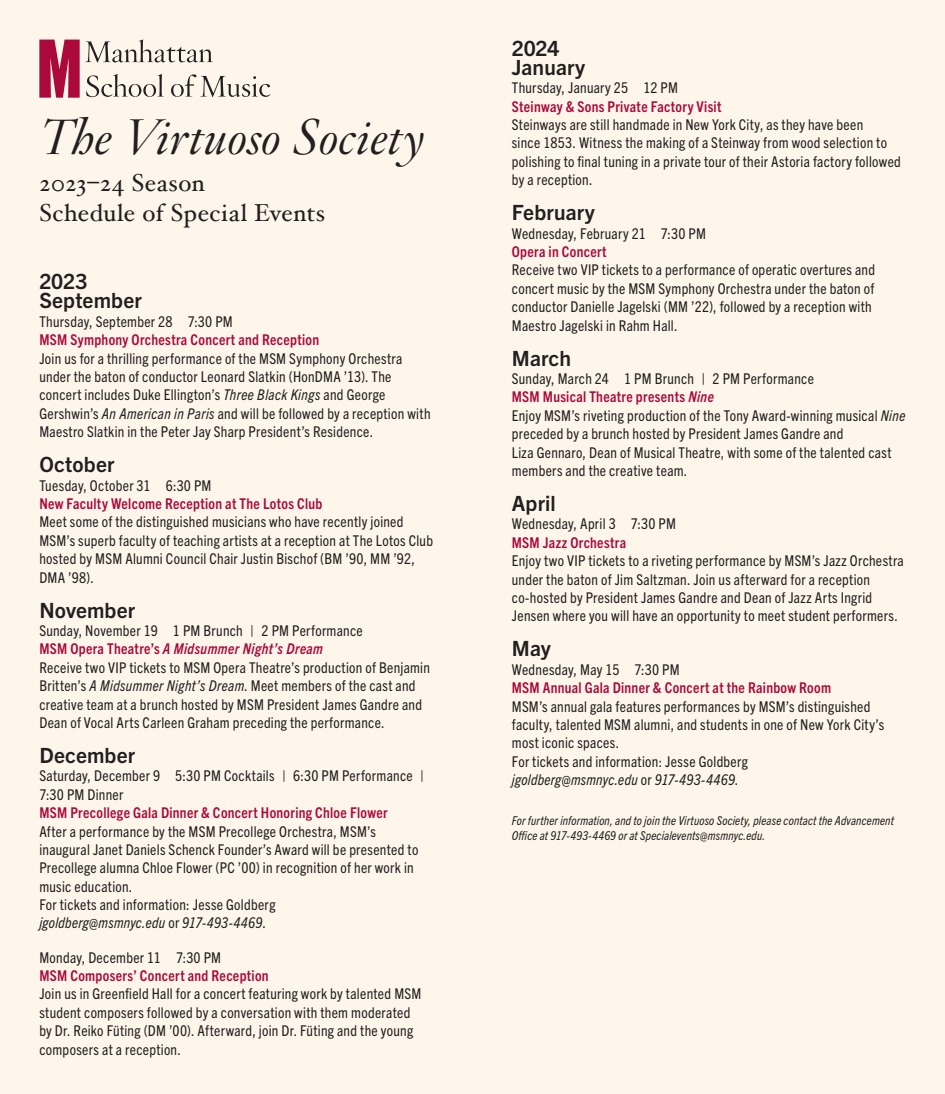
<style>
.page{position:relative;width:945px;height:1094px;background:#fff}
.page>*{position:absolute;margin:0;border:0;box-sizing:border-box;transform-origin:0 0}
.t1{font:italic 300 49px "Hoefler Titling";letter-spacing:.01em;color:#231f20}
.t2{font:24.5px "Hoefler Text";letter-spacing:.015em;color:#231f20}
.Names{font:700 21px "Trade Gothic Next LT Pro";letter-spacing:.005em;color:#231f20}
.Names-2{font:condensed 14.88px/18.4px "Trade Gothic Next LT Pro";letter-spacing:.02em;color:#231f20}
.Names-3{font:700 condensed 14.88px "Trade Gothic Next LT Pro";letter-spacing:.02em;color:#ab093c}
.Names-4{font:italic 700 condensed 14.88px "Trade Gothic Next LT Pro";letter-spacing:.03em;color:#ab093c}
.Names-5{font:italic condensed 12.25px/15.8px "Trade Gothic Next LT Pro";letter-spacing:.015em;color:#231f20}
.s1{font-style:italic}
.s2{font-style:normal}
</style>
<div class="page">
<div style="left:0;top:0;width:945px;height:1093px;background:#fef6ea"></div>
<svg style="left:39px;top:39px;width:231px;height:59px"></svg>
<p class="t1" style="left:39px;top:108px;width:387px">The Virtuoso Society</p>
<p class="t2" style="left:39px;top:168px;width:167px">2023–24 Season</p>
<p class="t2" style="left:39px;top:198px;width:287px">Schedule of Special Events</p>
<p class="Names" style="left:39px;top:267px;width:50px">2023</p>
<p class="Names" style="left:39px;top:286px;width:104px">September</p>
<p class="Names-2" style="left:39px;top:311px;width:195px">Thursday, September 28 7:30 PM</p>
<p class="Names-3" style="left:39px;top:329px;width:281px">MSM Symphony Orchestra Concert and Reception</p>
<p class="Names-2" style="left:39px;top:348px;width:393px">Join us for a thrilling performance of the MSM Symphony Orchestra under the baton of conductor Leonard Slatkin (HonDMA ’13). The concert includes Duke Ellington’s <span class="s1">Three Black Kings</span> and George Gershwin’s <span class="s1">An American in Paris</span> and will be followed by a reception with Maestro Slatkin in the Peter Jay Sharp President’s Residence.</p>
<p class="Names" style="left:39px;top:450px;width:77px">October</p>
<p class="Names-2" style="left:39px;top:475px;width:174px">Tuesday, October 31 6:30 PM</p>
<p class="Names-3" style="left:39px;top:493px;width:284px">New Faculty Welcome Reception at The Lotos Club</p>
<p class="Names-2" style="left:39px;top:511px;width:395px">Meet some of the distinguished musicians who have recently joined MSM’s superb faculty of teaching artists at a reception at The Lotos Club hosted by MSM Alumni Council Chair Justin Bischof (BM ’90, MM ’92, DMA ’98).</p>
<p class="Names" style="left:39px;top:595px;width:97px">November</p>
<p class="Names-2" style="left:39px;top:620px;width:325px">Sunday, November 19 1 PM Brunch | 2 PM Performance</p>
<p class="Names-4" style="left:39px;top:638px;width:285px"><span class="s2">MSM Opera Theatre’s</span> A Midsummer Night’s Dream</p>
<p class="Names-2" style="left:39px;top:657px;width:392px">Receive two VIP tickets to MSM Opera Theatre’s production of Benjamin Britten’s <span class="s1">A Midsummer Night’s Dream</span>. Meet members of the cast and creative team at a brunch hosted by MSM President James Gandre and Dean of Vocal Arts Carleen Graham preceding the performance.</p>
<p class="Names" style="left:39px;top:740px;width:97px">December</p>
<p class="Names-2" style="left:39px;top:765px;width:386px">Saturday, December 9 5:30 PM Cocktails | 6:30 PM Performance |<br>7:30 PM Dinner</p>
<p class="Names-3" style="left:39px;top:802px;width:350px">MSM Precollege Gala Dinner &amp; Concert Honoring Chloe Flower</p>
<p class="Names-2" style="left:39px;top:820px;width:381px">After a performance by the MSM Precollege Orchestra, MSM’s inaugural Janet Daniels Schenck Founder’s Award will be presented to Precollege alumna Chloe Flower (PC ’00) in recognition of her work in music education.<br>For tickets and information: Jesse Goldberg<br><span class="s1">jgoldberg@msmnyc.edu</span> or <span class="s1">917-493-4469</span>.</p>
<p class="Names-2" style="left:39px;top:946px;width:183px">Monday, December 11 7:30 PM</p>
<p class="Names-3" style="left:39px;top:965px;width:231px">MSM Composers’ Concert and Reception</p>
<p class="Names-2" style="left:39px;top:983px;width:383px">Join us in Greenfield Hall for a concert featuring work by talented MSM student composers followed by a conversation with them moderated by Dr. Reiko Füting (DM ’00). Afterward, join Dr. Füting and the young composers at a reception.</p>
<p class="Names" style="left:512px;top:33px;width:49px">2024</p>
<p class="Names" style="left:512px;top:53px;width:75px">January</p>
<p class="Names-2" style="left:512px;top:78px;width:168px">Thursday, January 25 12 PM</p>
<p class="Names-3" style="left:512px;top:96px;width:211px">Steinway &amp; Sons Private Factory Visit</p>
<p class="Names-2" style="left:512px;top:114px;width:391px">Steinways are still handmade in New York City, as they have been<br>since 1853. Witness the making of a Steinway from wood selection to polishing to final tuning in a private tour of their Astoria factory followed by a reception.</p>
<p class="Names" style="left:512px;top:198px;width:85px">February</p>
<p class="Names-2" style="left:512px;top:223px;width:196px">Wednesday, February 21 7:30 PM</p>
<p class="Names-3" style="left:512px;top:241px;width:96px">Opera in Concert</p>
<p class="Names-2" style="left:512px;top:260px;width:365px">Receive two VIP tickets to a performance of operatic overtures and concert music by the MSM Symphony Orchestra under the baton of conductor Danielle Jagelski (MM ’22), followed by a reception with Maestro Jagelski in Rahm Hall.</p>
<p class="Names" style="left:512px;top:343px;width:61px">March</p>
<p class="Names-2" style="left:512px;top:368px;width:304px">Sunday, March 24 1 PM Brunch | 2 PM Performance</p>
<p class="Names-3" style="left:512px;top:387px;width:204px">MSM Musical Theatre presents <span class="s1">Nine</span></p>
<p class="Names-2" style="left:512px;top:405px;width:395px">Enjoy MSM’s riveting production of the Tony Award-winning musical <span class="s1">Nine </span>preceded by a brunch hosted by President James Gandre and<br>Liza Gennaro, Dean of Musical Theatre, with some of the talented cast members and the creative team.</p>
<p class="Names" style="left:512px;top:488px;width:45px">April</p>
<p class="Names-2" style="left:512px;top:513px;width:166px">Wednesday, April 3 7:30 PM</p>
<p class="Names-3" style="left:512px;top:532px;width:116px">MSM Jazz Orchestra</p>
<p class="Names-2" style="left:512px;top:550px;width:393px">Enjoy two VIP tickets to a riveting performance by MSM’s Jazz Orchestra under the baton of Jim Saltzman. Join us afterward for a reception co-hosted by President James Gandre and Dean of Jazz Arts Ingrid Jensen where you will have an opportunity to meet student performers.</p>
<p class="Names" style="left:512px;top:634px;width:40px">May</p>
<p class="Names-2" style="left:512px;top:659px;width:169px">Wednesday, May 15 7:30 PM</p>
<p class="Names-3" style="left:512px;top:677px;width:321px">MSM Annual Gala Dinner &amp; Concert at the Rainbow Room</p>
<p class="Names-2" style="left:512px;top:695px;width:374px">MSM’s annual gala features performances by MSM’s distinguished faculty, talented MSM alumni, and students in one of New York City’s most iconic spaces.<br>For tickets and information: Jesse Goldberg<br><span class="s1">jgoldberg@msmnyc.edu</span> or <span class="s1">917-493-4469</span>.</p>
<p class="Names-5" style="left:512px;top:811px;width:384px">For further information, and to join the Virtuoso Society, please contact the Advancement<br>Office at 917-493-4469 or at Specialevents@msmnyc.edu.</p>
</div>
